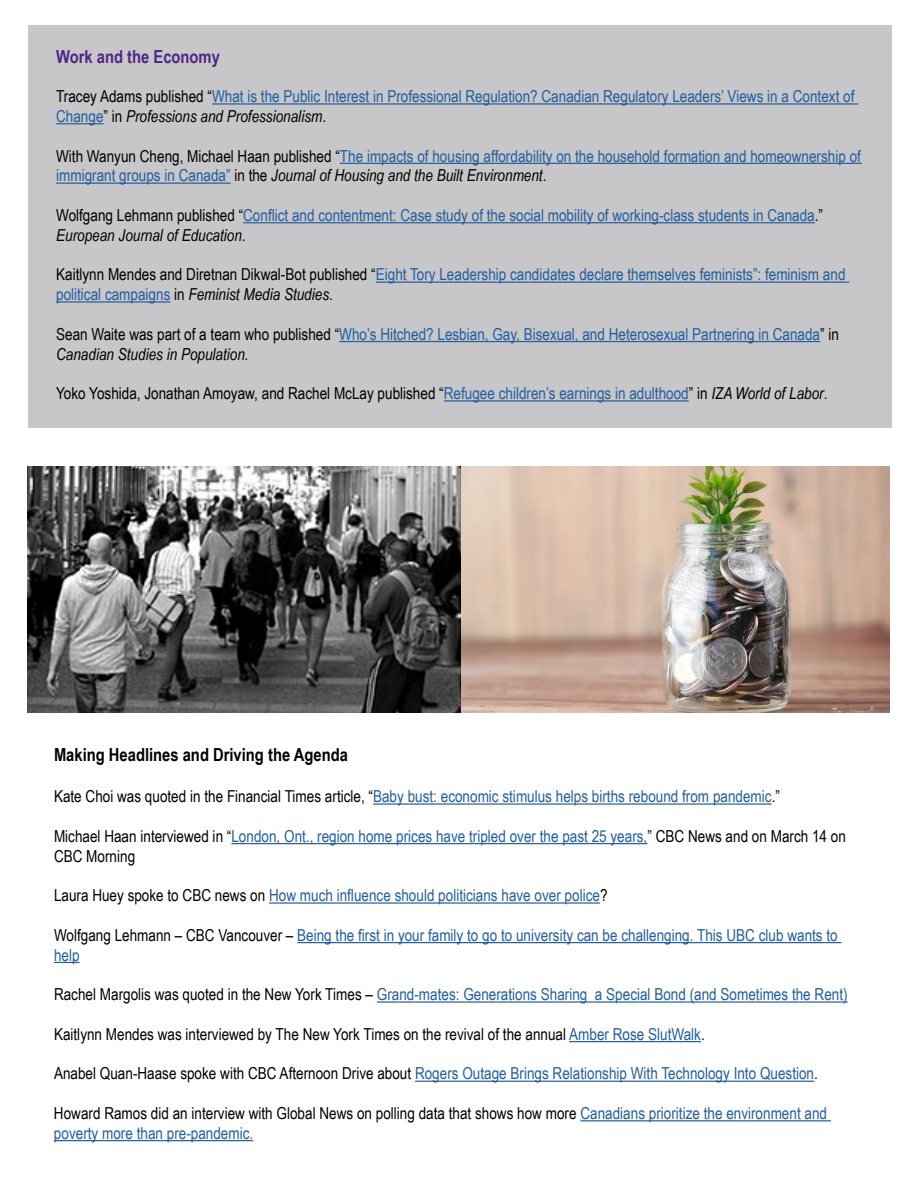
<style>
.page{position:relative;width:918px;height:1188px;background:#fff}
.page>*{position:absolute;margin:0;border:0;box-sizing:border-box;transform-origin:0 0}
.t1{font:700 18px "Arial Narrow";color:#000}
.t2{font:700 18px "Arial Narrow";color:#4f2683}
.t3{font:16.5px/19.8px "Arial Narrow";color:#215e9e}
.t4{font:16.5px/19.8px "Arial Narrow";color:#000}
.s1{color:#000}
.s2{font-style:italic;color:#000}
.s3{color:#215e9e}
.s4{font-style:italic}
</style>
<div class="page">
<div style="left:28px;top:25px;width:864px;height:403px;background:#c7c6c8"></div>
<hr style="left:212px;top:103px;width:646px;height:2px;background:#215e9e">
<hr style="left:56px;top:123px;width:48px;height:1px;background:#215e9e">
<hr style="left:340px;top:163px;width:522px;height:1px;background:#215e9e">
<hr style="left:56px;top:183px;width:175px;height:1px;background:#215e9e">
<hr style="left:243px;top:222px;width:572px;height:1px;background:#215e9e">
<hr style="left:376px;top:282px;width:473px;height:1px;background:#215e9e">
<hr style="left:56px;top:301px;width:114px;height:2px;background:#215e9e">
<hr style="left:339px;top:341px;width:481px;height:1px;background:#215e9e">
<hr style="left:444px;top:400px;width:245px;height:2px;background:#215e9e">
<hr style="left:373px;top:803px;width:399px;height:2px;background:#215e9e">
<hr style="left:231px;top:843px;width:416px;height:1px;background:#215e9e">
<hr style="left:269px;top:902px;width:331px;height:2px;background:#215e9e">
<hr style="left:297px;top:942px;width:545px;height:1px;background:#215e9e">
<svg style="left:54px;top:962px;width:26px;height:1px"></svg>
<hr style="left:377px;top:1001px;width:471px;height:2px;background:#215e9e">
<hr style="left:569px;top:1041px;width:132px;height:1px;background:#215e9e">
<hr style="left:415px;top:1081px;width:399px;height:1px;background:#215e9e">
<hr style="left:580px;top:1120px;width:251px;height:1px;background:#215e9e">
<hr style="left:54px;top:1140px;width:199px;height:1px;background:#215e9e">
<img style="left:383px;top:466px;width:507px;height:247px">
<img style="left:27px;top:466px;width:433px;height:246px">
<p class="t2" style="left:56px;top:43px;width:165px">Work and the Economy</p>
<p class="t3" style="left:56px;top:86px;width:800px"><span class="s1">Tracey Adams published “</span>What is the Public Interest in Professional Regulation? Canadian Regulatory Leaders’ Views in a Context of<br>Change<span class="s1">” in</span> <span class="s2">Professions and Professionalism</span><span class="s1">.</span></p>
<p class="t3" style="left:56px;top:145px;width:806px"><span class="s1">With Wanyun Cheng, Michael Haan published “</span>The impacts of housing affordability on the household formation and homeownership of immigrant groups in Canada” <span class="s1">in the</span> <span class="s2">Journal of Housing and the Built Environment</span><span class="s1">.</span></p>
<p class="t3" style="left:56px;top:205px;width:768px"><span class="s1">Wolfgang Lehmann published “</span>Conflict and contentment: Case study of the social mobility of working-class students in Canada<span class="s1">.”<br></span><span class="s2">European Journal of Education</span><span class="s1">.</span></p>
<p class="t3" style="left:56px;top:264px;width:791px"><span class="s1">Kaitlynn Mendes and Diretnan Dikwal-Bot published “</span>Eight Tory Leadership candidates declare themselves feminists”: feminism and political campaigns <span class="s1">in</span> <span class="s2">Feminist Media Studies</span><span class="s1">.</span></p>
<p class="t3" style="left:56px;top:323px;width:784px"><span class="s1">Sean Waite was part of a team who published “</span>Who’s Hitched? Lesbian, Gay, Bisexual, and Heterosexual Partnering in Canada<span class="s1">” in<br></span><span class="s2">Canadian Studies in Population.</span></p>
<p class="t4" style="left:56px;top:383px;width:773px">Yoko Yoshida, Jonathan Amoyaw, and Rachel McLay published “<span class="s3">Refugee children’s earnings in adulthood</span>” in <span class="s4">IZA World of Labor</span>.</p>
<p class="t1" style="left:54px;top:741px;width:295px">Making Headlines and Driving the Agenda</p>
<p class="t3" style="left:54px;top:786px;width:728px"><span class="s1">Kate Choi was quoted in the Financial Times article, “</span>Baby bust: economic stimulus helps births rebound from pandemic<span class="s1">.”</span></p>
<p class="t3" style="left:54px;top:826px;width:793px"><span class="s1">Michael Haan interviewed in “</span>London, Ont., region home prices have tripled over the past 25 years,<span class="s1">” CBC News and on March 14 on<br>CBC Morning</span></p>
<p class="t3" style="left:54px;top:885px;width:555px"><span class="s1">Laura Huey spoke to CBC news on</span> How much influence should politicians have over police<span class="s1">?</span></p>
<p class="t3" style="left:54px;top:925px;width:785px"><span class="s1">Wolfgang Lehmann – CBC Vancouver –</span> Being the first in your family to go to university can be challenging. This UBC club wants to help</p>
<p class="t3" style="left:54px;top:984px;width:795px"><span class="s1">Rachel Margolis was quoted in the New York Times –</span> Grand-mates: Generations Sharing a Special Bond (and Sometimes the Rent)</p>
<p class="t4" style="left:54px;top:1024px;width:652px">Kaitlynn Mendes was interviewed by The New York Times on the revival of the annual <span class="s3">Amber Rose SlutWalk</span>.</p>
<p class="t3" style="left:54px;top:1063px;width:765px"><span class="s1">Anabel Quan-Haase spoke with CBC Afternoon Drive about</span> Rogers Outage Brings Relationship With Technology Into Question<span class="s1">.</span></p>
<p class="t4" style="left:54px;top:1103px;width:775px">Howard Ramos did an interview with Global News on polling data that shows how more <span class="s3">Canadians prioritize the environment and poverty more than pre-pandemic.</span></p>
</div>
